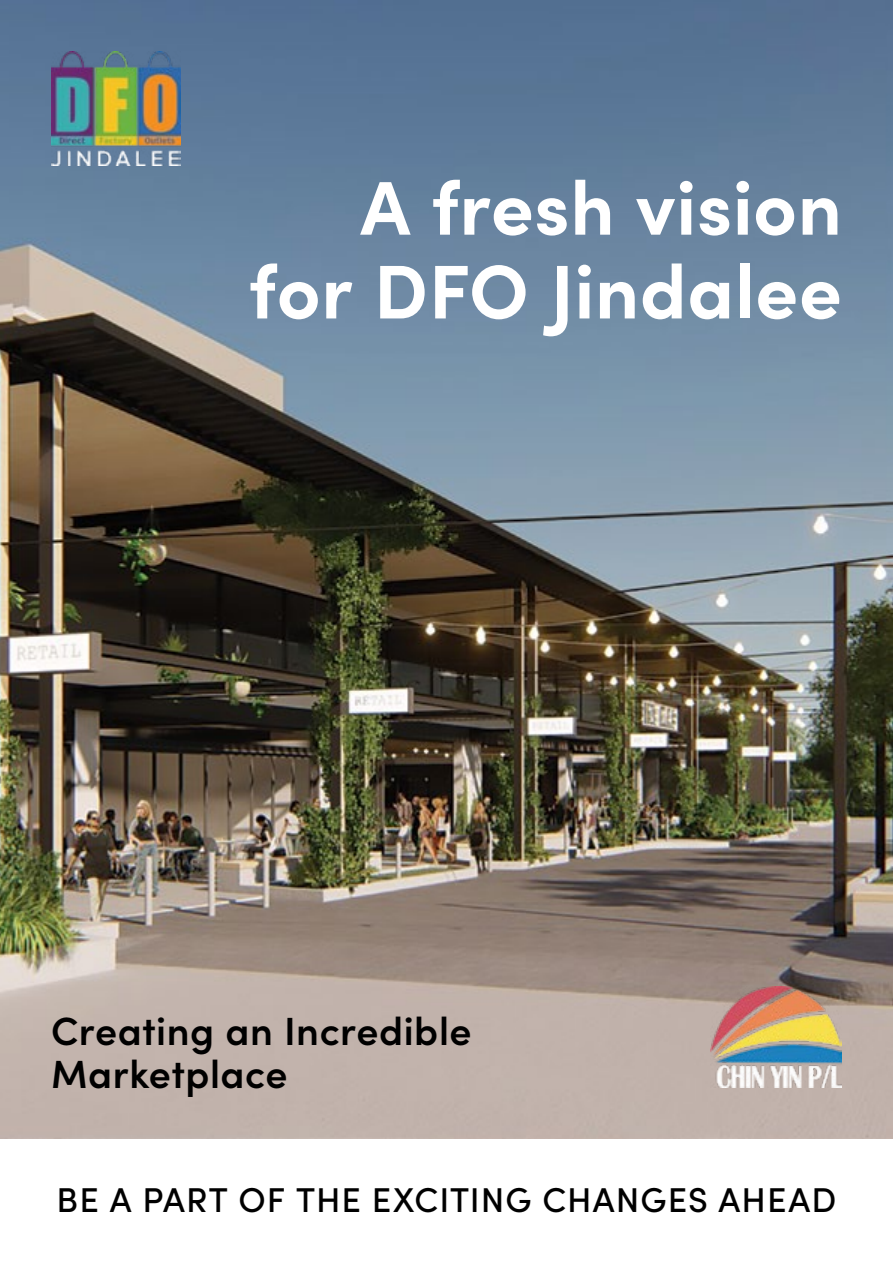
<style>
.page{position:relative;width:893px;height:1263px;background:#fff}
.page>*{position:absolute;margin:0;border:0;box-sizing:border-box;transform-origin:0 0}
.t1{font:700 76.2px/83.7px "Sofia Pro";letter-spacing:.005em;color:#fff;text-align:right}
.t2{font:600 39.3px/43.2px "Sofia Pro";letter-spacing:.015em;color:#000}
.t3{font:500 34.5px "Sofia Pro";letter-spacing:.03em;color:#000}
</style>
<div class="page">
<img style="left:0;top:0;width:893px;height:1138px">
<img style="left:710px;top:987px;width:132px;height:100px">
<img style="left:51px;top:51px;width:129px;height:114px">
<h1 class="t1" style="left:249px;top:160px;width:595px">A fresh vision for DFO Jindalee</h1>
<p class="t2" style="left:51px;top:1006px;width:422px">Creating an Incredible<br>Marketplace</p>
<p class="t3" style="left:57px;top:1174px;width:781px">BE A PART OF THE EXCITING CHANGES AHEAD</p>
</div>
